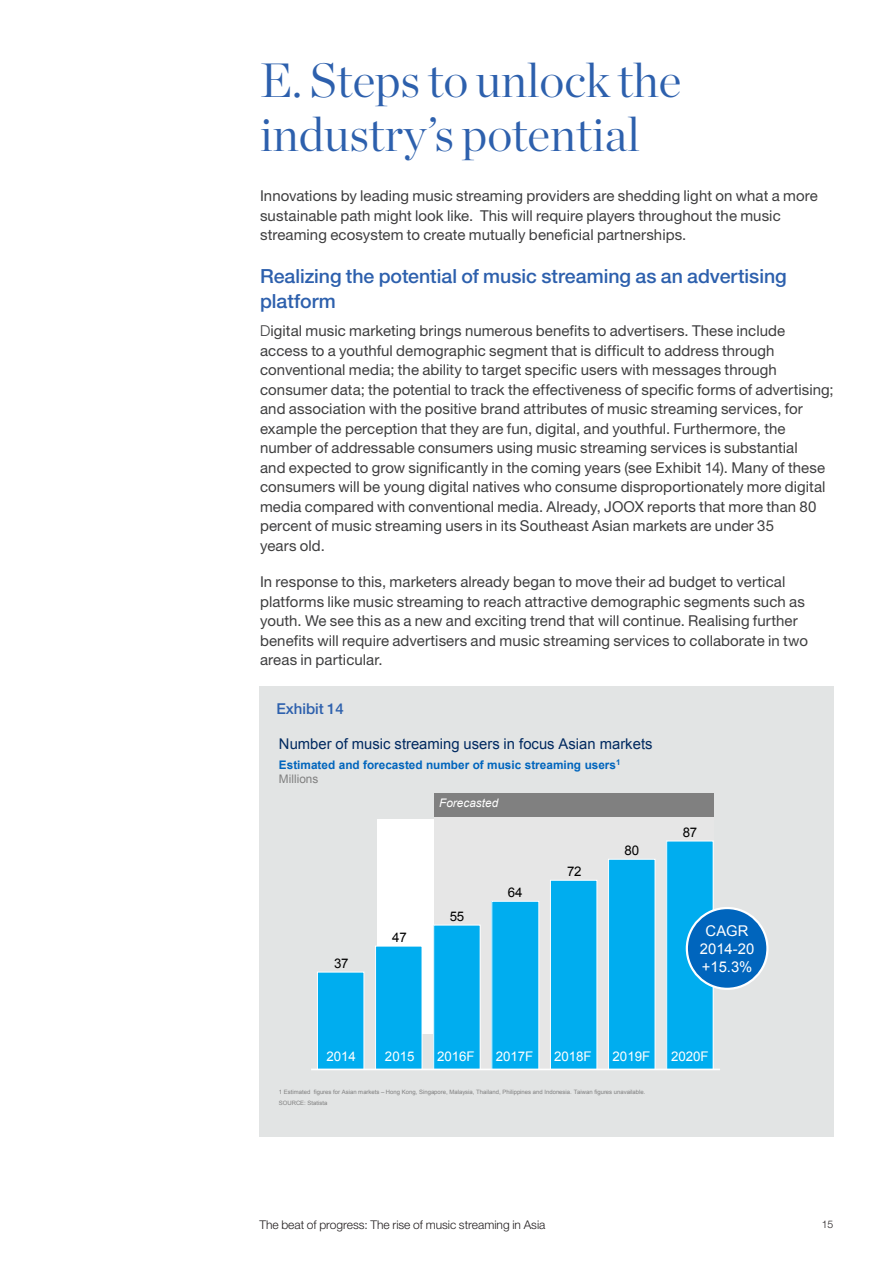
<style>
.page{position:relative;width:893px;height:1263px;background:#fff}
.page>*{position:absolute;margin:0;border:0;box-sizing:border-box;transform-origin:0 0}
.Chapter_heading_32_3{font:300 48px/54px "Chronicle Display";color:#2d60ad}
.Heading___Level_1{font:500 19.5px/25.5px "Helvetica Neue LT Std";color:#2d60ad}
.Body_10_13{font:15px/19.5px "Helvetica Neue LT Std";letter-spacing:.005em;color:#3e3e3f}
.Exhibit_headers_10_1{font:500 15px "Helvetica Neue LT Std";color:#2d60ad}
.t1{font:14.85px "Arial";color:#002960}
.t2{font:14.85px/17.7px "Arial";color:#fff;text-align:center}
.t3{font:13.35px "Arial";letter-spacing:-.005em;color:#fff}
.t4{font:13.2px "Arial";letter-spacing:-.015em;color:#000}
.t5{font:300 12px "Helvetica Neue LT Std";color:#231f20}
.t6{font:700 11.85px/14.2px "Arial";color:#0065bd}
.t7{font:italic 11.85px "Arial";color:#fff}
.t8{font:300 10.5px "Helvetica Neue LT Std";color:#231f20}
.t9{font:6px "Arial";letter-spacing:-.005em;color:#808080}
.s1{font-weight:300}
.s2{font-weight:400;color:#808080}
</style>
<div class="page">
<div style="left:259px;top:686px;width:574px;height:451px;background:#e2e4e4"></div>
<div style="left:377px;top:819px;width:286px;height:214px;background:#fff"></div>
<div style="left:434px;top:793px;width:279px;height:276px;background:#e6e6e6"></div>
<div style="left:317px;top:972px;width:47px;height:97px;background:#00adef"></div>
<div style="left:317px;top:972px;width:47px;height:98px;border:1px solid #fff"></div>
<div style="left:376px;top:946px;width:46px;height:123px;background:#00adef"></div>
<div style="left:375px;top:946px;width:47px;height:124px;border:1px solid #fff"></div>
<div style="left:434px;top:925px;width:46px;height:144px;background:#00adef"></div>
<div style="left:433px;top:925px;width:47px;height:145px;border:1px solid #fff"></div>
<div style="left:492px;top:901px;width:47px;height:168px;background:#00adef"></div>
<div style="left:550px;top:880px;width:47px;height:189px;background:#00adef"></div>
<div style="left:550px;top:880px;width:47px;height:190px;border:1px solid #fff"></div>
<div style="left:609px;top:859px;width:46px;height:210px;background:#00adef"></div>
<div style="left:608px;top:859px;width:47px;height:211px;border:1px solid #fff"></div>
<div style="left:667px;top:841px;width:46px;height:228px;background:#00adef"></div>
<div style="left:666px;top:841px;width:47px;height:229px;border:1px solid #fff"></div>
<hr style="left:312px;top:1068px;width:407px;height:2px;background:#fff">
<div style="left:687px;top:908px;width:80px;height:81px;background:#0065bd;border-radius:50%"></div>
<div style="left:686px;top:907px;width:82px;height:83px;border:2px solid #fff;border-radius:50%"></div>
<div style="left:434px;top:793px;width:279px;height:23px;background:#808080"></div>
<h2 class="Chapter_heading_32_3" style="left:260px;top:50px;width:423px">E. Steps to unlock the industry’s potential</h2>
<p class="Body_10_13" style="left:260px;top:186px;width:559px">Innovations by leading music streaming providers are shedding light on what a more sustainable path might look like. This will require players throughout the music streaming ecosystem to create mutually beneficial partnerships.</p>
<h3 class="Heading___Level_1" style="left:260px;top:263px;width:528px">Realizing the potential of music streaming as an advertising platform</h3>
<p class="Body_10_13" style="left:260px;top:321px;width:575px"><span class="s1">D</span>igital music marketing brings numerous benefits to advertisers. These include access to a youthful demographic segment that is difficult to address through conventional media; the ability to target specific users with messages through consumer data; the potential to track the effectiveness of specific forms of advertising; and association with the positive brand attributes of music streaming services, for example the perception that they are fun, digital, and youthful. Furthermore, the number of addressable consumers using music streaming services is substantial<br>and expected to grow significantly in the coming years (see Exhibit 14). Many of these consumers will be young digital natives who consume disproportionately more digital media compared with conventional media. Already, JOOX reports that more than 80 percent of music streaming users in its Southeast Asian markets are under 35<br>years old.</p>
<p class="Body_10_13" style="left:260px;top:572px;width:549px">In response to this, marketers already began to move their ad budget to vertical platforms like music streaming to reach attractive demographic segments such as youth. We see this as a new and exciting trend that will continue. Realising further benefits will require advertisers and music streaming services to collaborate in two areas in particular.</p>
<h6 class="Exhibit_headers_10_1" style="left:276px;top:700px;width:69px">Exhibit 14</h6>
<p class="t1" style="left:279px;top:733px;width:375px">Number of music streaming users in focus Asian markets</p>
<p class="t6" style="left:279px;top:757px;width:343px">Estimated and forecasted number of music streaming users<sup>1<br></sup><span class="s2">Millions</span></p>
<p class="t4" style="left:334px;top:954px;width:16px">37</p>
<p class="t4" style="left:392px;top:928px;width:16px">47</p>
<p class="t7" style="left:439px;top:795px;width:61px">Forecasted</p>
<p class="t4" style="left:450px;top:907px;width:16px">55</p>
<p class="t4" style="left:508px;top:883px;width:16px">64</p>
<p class="t4" style="left:567px;top:862px;width:16px">72</p>
<p class="t4" style="left:625px;top:841px;width:16px">80</p>
<p class="t4" style="left:683px;top:823px;width:16px">87</p>
<p class="t2" style="left:700px;top:922px;width:56px">CAGR<br>2014-20 +15.3%</p>
<p class="t3" style="left:326px;top:1047px;width:31px">2014</p>
<p class="t3" style="left:385px;top:1047px;width:31px">2015</p>
<p class="t3" style="left:437px;top:1047px;width:39px">2016F</p>
<p class="t3" style="left:496px;top:1047px;width:39px">2017F</p>
<p class="t3" style="left:554px;top:1047px;width:39px">2018F</p>
<p class="t3" style="left:613px;top:1047px;width:39px">2019F</p>
<p class="t3" style="left:671px;top:1047px;width:39px">2020F</p>
<p class="t9" style="left:279px;top:1087px;width:368px">1 Estimated figures for Asian markets – Hong Kong, Singapore, Malaysia, Thailand, Philippines and Indonesia. Taiwan figures unavailable.</p>
<p class="t9" style="left:279px;top:1099px;width:50px">SOURCE: Statista</p>
<p class="t5" style="left:259px;top:1217px;width:288px">The beat of progress: The rise of music streaming in Asia</p>
<p class="t8" style="left:822px;top:1218px;width:13px">15</p>
</div>
